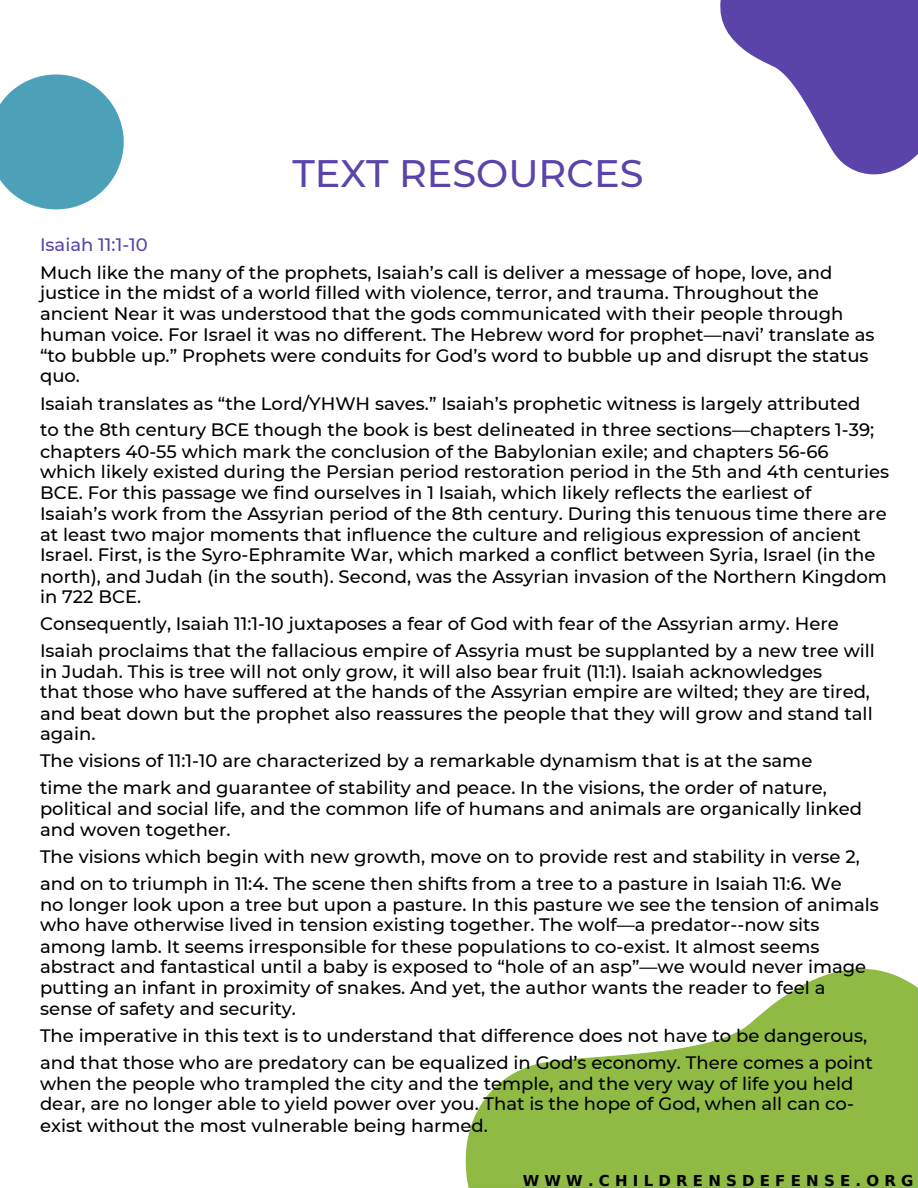
<style>
.page{position:relative;width:918px;height:1188px;background:#fff}
.page>*{position:absolute;margin:0;border:0;box-sizing:border-box;transform-origin:0 0}
.t1{font:500 38.25px "Montserrat";color:#5a44aa}
.t2{font:500 18px/20.7px "Montserrat";color:#000}
.t3{font:500 18px "Montserrat";color:#5a44aa}
.t4{font:700 15px "DejaVu Sans";letter-spacing:.35em;color:#000}
</style>
<div class="page">
<svg style="left:0;top:74px;width:124px;height:135px"></svg>
<svg style="left:466px;top:969px;width:452px;height:219px;fill:#8fba44"></svg>
<svg style="left:720px;top:0;width:198px;height:174px"></svg>
<h1 class="t1" style="left:292px;top:150px;width:352px">TEXT RESOURCES</h1>
<p class="t3" style="left:40px;top:233px;width:109px">Isaiah 11:1-10</p>
<p class="t2" style="left:40px;top:262px;width:836px">Much like the many of the prophets, Isaiah’s call is deliver a message of hope, love, and justice in the midst of a world filled with violence, terror, and trauma. Throughout the ancient Near it was understood that the gods communicated with their people through human voice. For Israel it was no different. The Hebrew word for prophet—navi’ translate as “to bubble up.” Prophets were conduits for God’s word to bubble up and disrupt the status quo.</p>
<p class="t2" style="left:40px;top:391px;width:836px;line-height:25.8px">Isaiah translates as “the Lord/YHWH saves.” Isaiah’s prophetic witness is largely attributed to the 8th century BCE though the book is best delineated in three sections—chapters 1-39;</p>
<p class="t2" style="left:40px;top:441px;width:851px">chapters 40-55 which mark the conclusion of the Babylonian exile; and chapters 56-66<br>which likely existed during the Persian period restoration period in the 5th and 4th centuries BCE. For this passage we find ourselves in 1 Isaiah, which likely reflects the earliest of<br>Isaiah’s work from the Assyrian period of the 8th century. During this tenuous time there are at least two major moments that influence the culture and religious expression of ancient Israel. First, is the Syro-Ephramite War, which marked a conflict between Syria, Israel (in the north), and Judah (in the south). Second, was the Assyrian invasion of the Northern Kingdom in 722 BCE.</p>
<p class="t2" style="left:40px;top:610px;width:836px;line-height:27px">Consequently, Isaiah 11:1-10 juxtaposes a fear of God with fear of the Assyrian army. Here<br>Isaiah proclaims that the fallacious empire of Assyria must be supplanted by a new tree will</p>
<p class="t2" style="left:40px;top:661px;width:834px">in Judah. This is tree will not only grow, it will also bear fruit (11:1). Isaiah acknowledges<br>that those who have suffered at the hands of the Assyrian empire are wilted; they are tired, and beat down but the prophet also reassures the people that they will grow and stand tall again.</p>
<p class="t2" style="left:40px;top:747px;width:788px;line-height:27px">The visions of 11:1-10 are characterized by a remarkable dynamism that is at the same time the mark and guarantee of stability and peace. In the visions, the order of nature,</p>
<p class="t2" style="left:40px;top:799px;width:824px;line-height:20.2px">political and social life, and the common life of humans and animals are organically linked and woven together.</p>
<p class="t2" style="left:40px;top:843px;width:821px;line-height:27px">The visions which begin with new growth, move on to provide rest and stability in verse 2, and on to triumph in 11:4. The scene then shifts from a tree to a pasture in Isaiah 11:6. We</p>
<p class="t2" style="left:40px;top:894px;width:840px">no longer look upon a tree but upon a pasture. In this pasture we see the tension of animals who have otherwise lived in tension existing together. The wolf—a predator--now sits among lamb. It seems irresponsible for these populations to co-exist. It almost seems abstract and fantastical until a baby is exposed to “hole of an asp”—we would never image putting an infant in proximity of snakes. And yet, the author wants the reader to feel a sense of safety and security.</p>
<p class="t2" style="left:40px;top:1022px;width:834px;line-height:27px">The imperative in this text is to understand that difference does not have to be dangerous, and that those who are predatory can be equalized in God’s economy. There comes a point</p>
<p class="t2" style="left:40px;top:1073px;width:815px;text-align:justify">when the people who trampled the city and the temple, and the very way of life you held dear, are no longer able to yield power over you. That is the hope of God, when all can co&shy;exist without the most vulnerable being harmed.</p>
<p class="t4" style="left:523px;top:1172px;width:392px">WWW.CHILDRENSDEFENSE.ORG</p>
</div>
